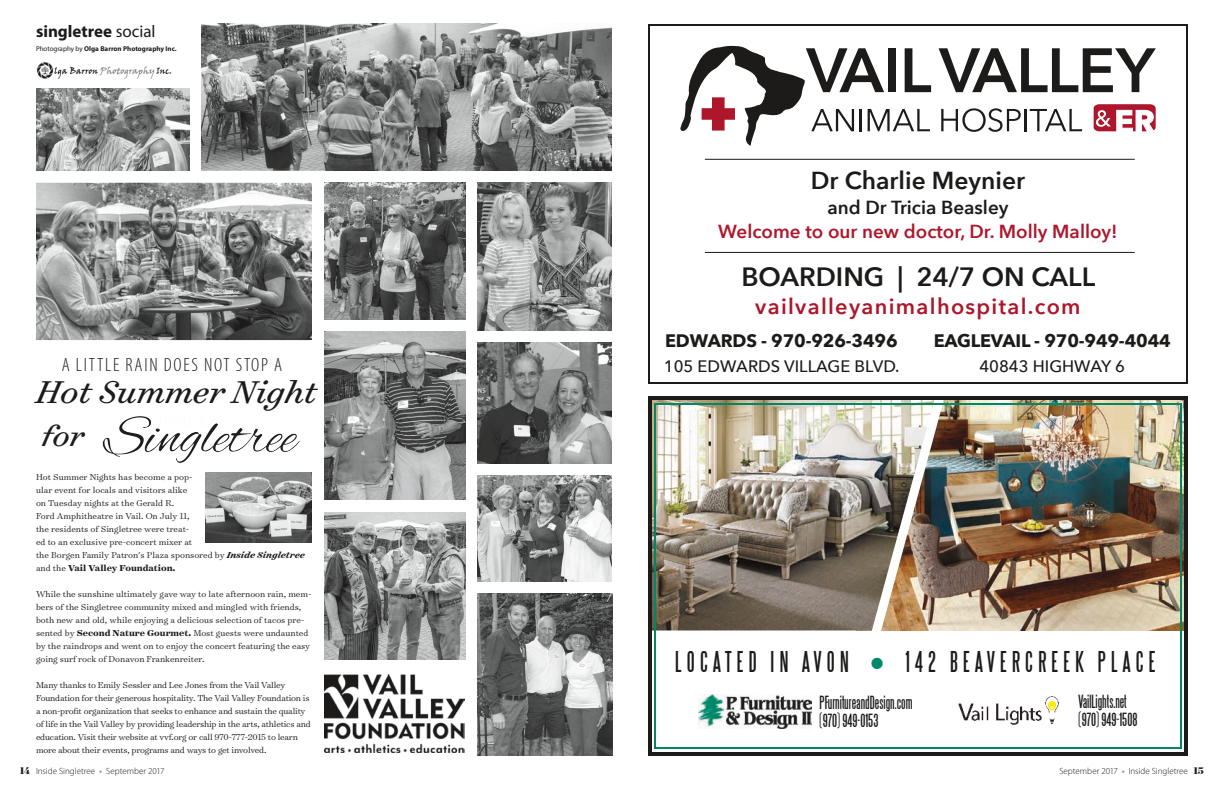
<style>
.page{position:relative;width:1224px;height:792px;background:#fff}
.page>*{position:absolute;margin:0;border:0;box-sizing:border-box;transform-origin:0 0}
.t1{font:italic 35.8px "Surveyor Text";color:#1c1b1a}
.t2{font:italic 33.7px "Surveyor Text";color:#1c1b1a}
.t3{font:600 26.4px "Avenir Next";color:#1c1b1a}
.t4{font:26.3px "Steelfish";letter-spacing:.2em;color:#1c1b1a}
.t5{font:600 24.6px "Avenir Next";color:#1c1b1a}
.t6{font:600 21.8px "Avenir Next";letter-spacing:.06em;color:#ae172b}
.t7{font:300 condensed 19.2px "Myriad Pro";letter-spacing:.09em;color:#1c1b1a}
.t8{font:600 18.9px "Avenir Next";color:#ae172b}
.t9{font:600 18.9px "Avenir Next";color:#1c1b1a}
.t10{font:700 18.1px "Avenir Next";letter-spacing:-.01em;color:#1c1b1a}
.t11{font:700 17px "Myriad Pro";color:#1c1b1a}
.t12{font:16.7px/18px "Steelfish";color:#1c1b1a}
.t13{font:500 16.6px "Avenir Next";color:#1c1b1a}
.t14{font:300 9.8px/13px "Surveyor Text";letter-spacing:-.01em;color:#1c1b1a}
.t15{font:300 9px "Myriad Pro";color:#1c1b1a}
.t16{font:700 7px "Myriad Pro";color:#1c1b1a}
.s1{font-weight:400}
.s2{font-weight:700;font-style:italic}
.s3{font-weight:700}
.s4{color:#008869}
.s5{font-family:"Surveyor Display";font-weight:700;font-size:11px}
.s6{font-weight:700;color:#969898}
</style>
<div class="page">
<img style="left:202px;top:24px;width:410px;height:147px">
<div style="left:648px;top:24px;width:540px;height:360px;border:2px solid #1c1b1a"></div>
<svg style="left:941px;top:108px;width:80px;height:24px"></svg>
<hr style="left:1024px;top:109px;width:3px;height:22px;background:#1c1b1a">
<svg style="left:1030px;top:109px;width:52px;height:22px"></svg>
<svg style="left:939px;top:48px;width:217px;height:44px"></svg>
<svg style="left:680px;top:46px;width:251px;height:100px"></svg>
<svg style="left:1094px;top:104px;width:62px;height:28px"></svg>
<hr style="left:705px;top:159px;width:430px;height:1px;background:#1c1b1a">
<hr style="left:705px;top:252px;width:430px;height:1px;background:#1c1b1a">
<img style="left:648px;top:396px;width:540px;height:360px">
<img style="left:102px;top:416px;width:198px;height:47px">
<img style="left:36px;top:62px;width:140px;height:27px">
<img style="left:325px;top:675px;width:140px;height:77px">
<img style="left:478px;top:475px;width:134px;height:107px">
<svg style="left:36px;top:165px;width:294px;height:176px;background:#9a9b9b"></svg>
<img style="left:36px;top:89px;width:154px;height:82px">
<img style="left:478px;top:342px;width:134px;height:121px">
<img style="left:205px;top:472px;width:107px;height:71px">
<img style="left:478px;top:594px;width:134px;height:162px">
<img style="left:324px;top:331px;width:142px;height:169px">
<img style="left:478px;top:183px;width:134px;height:147px">
<img style="left:324px;top:183px;width:142px;height:136px">
<img style="left:324px;top:513px;width:142px;height:146px">
<h3 class="t11" style="left:36px;top:20px;width:121px">singletree <span class="s1">social</span></h3>
<p class="t16" style="left:36px;top:44px;width:142px"><span class="s1">Photography by</span> Olga Barron Photography Inc.</p>
<h3 class="t7" style="left:62px;top:353px;width:222px">A LITTLE RAIN DOES NOT STOP A</h3>
<h1 class="t1" style="left:36px;top:368px;width:282px">Hot Summer Night</h1>
<h2 class="t2" style="left:41px;top:413px;width:44px">for</h2>
<p class="t14" style="left:36px;top:470px;width:270px">Hot Summer Nights has become a pop-<br>ular event for locals and visitors alike<br>on Tuesday nights at the Gerald R.<br>Ford Amphitheatre in Vail. On July 11,<br>the residents of Singletree were treat-<br>ed to an exclusive pre-concert mixer at<br>the Borgen Family Patron's Plaza sponsored by <span class="s2">Inside Singletree </span>and the <span class="s3">Vail Valley Foundation.</span></p>
<p class="t14" style="left:36px;top:587px;width:277px">While the sunshine ultimately gave way to late afternoon rain, mem&shy;bers of the Singletree community mixed and mingled with friends, both new and old, while enjoying a delicious selection of tacos pre&shy;sented by <span class="s3">Second Nature Gourmet.</span> Most guests were undaunted by the raindrops and went on to enjoy the concert featuring the easy going surf rock of Donavon Frankenreiter.</p>
<p class="t14" style="left:36px;top:678px;width:276px">Many thanks to Emily Sessler and Lee Jones from the Vail Valley Foundation for their generous hospitality. The Vail Valley Foundation is a non-profit organization that seeks to enhance and sustain the quality of life in the Vail Valley by providing leadership in the arts, athletics and education. Visit their website at vvf.org or call 970-777-2015 to learn more about their events, programs and ways to get involved.</p>
<h3 class="t5" style="left:811px;top:159px;width:216px">Dr Charlie Meynier</h3>
<h3 class="t9" style="left:827px;top:191px;width:183px">and Dr Tricia Beasley</h3>
<h3 class="t8" style="left:718px;top:215px;width:401px">Welcome to our new doctor, Dr. Molly Malloy!</h3>
<h3 class="t3" style="left:741px;top:254px;width:355px">BOARDING | 24/7 ON CALL</h3>
<h3 class="t6" style="left:755px;top:288px;width:327px">vailvalleyanimalhospital.com</h3>
<h3 class="t10" style="left:665px;top:325px;width:234px">EDWARDS - 970-926-3496</h3>
<h3 class="t13" style="left:664px;top:352px;width:237px">105 EDWARDS VILLAGE BLVD.</h3>
<h3 class="t10" style="left:934px;top:325px;width:239px">EAGLEVAIL - 970-949-4044</h3>
<h3 class="t13" style="left:979px;top:352px;width:147px">40843 HIGHWAY 6</h3>
<h3 class="t4" style="left:675px;top:648px;width:482px">LOCATED IN AVON <span class="s4">•</span> 142 BEAVERCREEK PLACE</h3>
<h3 class="t12" style="left:820px;top:694px;width:94px">PFurnitureandDesign.com (970) 949-0153</h3>
<h3 class="t12" style="left:1079px;top:693px;width:60px">VailLights.net (970) 949-1508</h3>
<p class="t15" style="left:20px;top:765px;width:146px"><span class="s5">14</span> Inside Singletree <span class="s6">•</span> September 2017</p>
<p class="t15" style="left:1059px;top:765px;width:146px">September 2017 <span class="s6">•</span> Inside Singletree <span class="s5">15</span></p>
</div>
